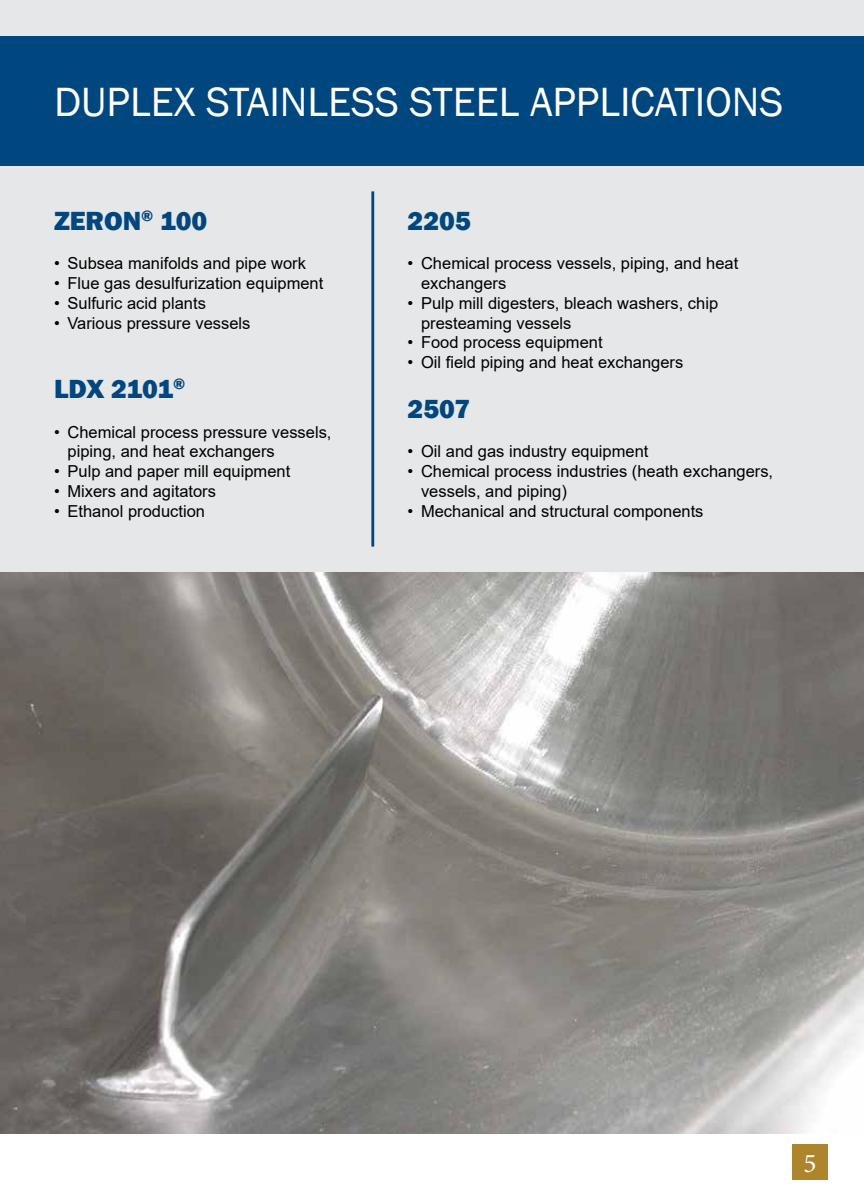
<style>
.page{position:relative;width:864px;height:1188px;background:#fff}
.page>*{position:absolute;margin:0;border:0;box-sizing:border-box;transform-origin:0 0}
.t1{font:42px "Franklin Gothic";color:#fff}
.t2{font:800 27px "Franklin Gothic";color:#00467f}
.t3{font:27px "Minion Pro";color:#fff}
.t4{font:16.5px/19.8px "Arial";color:#000}
</style>
<div class="page">
<div style="left:0;top:0;width:864px;height:578px;background:#e6e7e8"></div>
<div style="left:0;top:36px;width:864px;height:130px;background:#00467f"></div>
<hr style="left:371px;top:191px;width:3px;height:356px;background:#00467f">
<div style="left:792px;top:1144px;width:36px;height:36px;background:#ae852d"></div>
<img style="left:0;top:572px;width:864px;height:562px">
<h1 class="t1" style="left:54px;top:75px;width:731px">DUPLEX STAINLESS STEEL APPLICATIONS</h1>
<h2 class="t2" style="left:54px;top:203px;width:155px">ZERON<sup>®</sup> 100</h2>
<p class="t4" style="left:54px;top:253px;width:253px">• Subsea manifolds and pipe work</p>
<p class="t4" style="left:54px;top:273px;width:271px">• Flue gas desulfurization equipment</p>
<p class="t4" style="left:54px;top:293px;width:153px">• Sulfuric acid plants</p>
<p class="t4" style="left:54px;top:313px;width:198px">• Various pressure vessels</p>
<h2 class="t2" style="left:54px;top:371px;width:133px">LDX 2101<sup>®</sup></h2>
<p class="t4" style="left:67px;top:422px;width:266px;text-indent:-13px">• Chemical process pressure vessels, piping, and heat exchangers</p>
<p class="t4" style="left:54px;top:461px;width:238px">• Pulp and paper mill equipment</p>
<p class="t4" style="left:54px;top:481px;width:164px">• Mixers and agitators</p>
<p class="t4" style="left:54px;top:501px;width:153px">• Ethanol production</p>
<h2 class="t2" style="left:408px;top:203px;width:65px">2205</h2>
<p class="t4" style="left:421px;top:253px;width:319px;text-indent:-13px">• Chemical process vessels, piping, and heat exchangers</p>
<p class="t4" style="left:421px;top:293px;width:299px;text-indent:-13px">• Pulp mill digesters, bleach washers, chip presteaming vessels</p>
<p class="t4" style="left:408px;top:333px;width:197px">• Food process equipment</p>
<p class="t4" style="left:408px;top:352px;width:277px">• Oil field piping and heat exchangers</p>
<h2 class="t2" style="left:408px;top:391px;width:64px">2507</h2>
<p class="t4" style="left:408px;top:442px;width:242px">• Oil and gas industry equipment</p>
<p class="t4" style="left:421px;top:461px;width:354px;text-indent:-13px">• Chemical process industries (heath exchangers, vessels, and piping)</p>
<p class="t4" style="left:408px;top:501px;width:297px">• Mechanical and structural components</p>
<h2 class="t3" style="left:804px;top:1145px;width:14px">5</h2>
</div>
